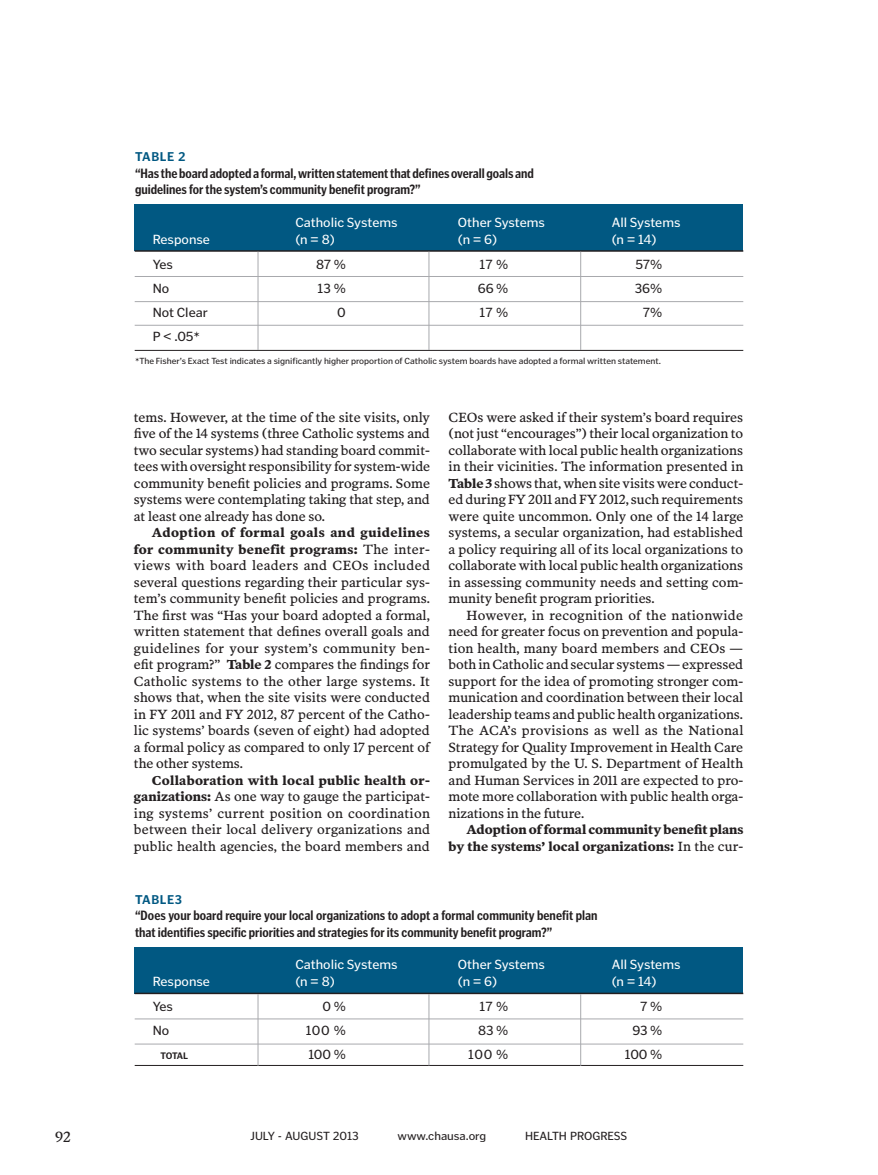
<style>
.page{position:relative;width:878px;height:1175px;background:#fff}
.page>*{position:absolute;margin:0;border:0;box-sizing:border-box;transform-origin:0 0}
.t1{font:15px "Poynter OS Text Three L";color:#231f20}
._5-HP_Dept_Text{font:13.5px/16.5px "Poynter OS Text Three L";letter-spacing:-.005em;color:#231f20;text-align:justify}
._7-HP_SS_No_1_Headli{font:700 13.5px/16.5px "Poynter Gothic Text Cond";color:#231f20}
._14-HP_SS_Sidebar_Te{font:13.5px "Poynter Gothic Text";letter-spacing:-.005em;color:#fff}
._14-HP_SS_Sidebar_Te-2{font:13.5px "Poynter Gothic Text";letter-spacing:-.005em;color:#231f20}
._5-HP_Dept_Text-2{font:700 12.75px/16.5px "Poynter OS Text Three L";letter-spacing:.02em;color:#231f20;text-align:right}
._5-HP_Dept_Text-3{font:700 12.75px/16.5px "Poynter OS Text Three L";color:#231f20;text-align:right}
._13-HP_SS_Sidebar_Te{font:700 12.75px "Poynter Gothic Text";letter-spacing:.045em;color:#015882}
.t2{font:12px "Poynter Gothic Text";color:#231f20}
._14-HP_SS_Sidebar_Te-3{font:700 9.45px "Poynter Gothic Text";letter-spacing:-.045em;color:#231f20}
._14-HP_SS_Sidebar_Te-4{font:9px "Poynter Gothic Text";letter-spacing:-.005em;color:#231f20}
.s1{font-weight:400;font-size:13.5px}
.s2{font-weight:700;font-size:12.75px}
</style>
<div class="page">
<div style="left:135px;top:204px;width:608px;height:47px;background:#015882"></div>
<hr style="left:135px;top:250px;width:608px;height:2px;background:#231f20">
<hr style="left:135px;top:276px;width:608px;height:1px;background:#a8a9ad">
<hr style="left:135px;top:301px;width:608px;height:1px;background:#a8a9ad">
<hr style="left:135px;top:325px;width:608px;height:1px;background:#a8a9ad">
<hr style="left:135px;top:350px;width:608px;height:1px;background:#231f20">
<hr style="left:258px;top:252px;width:1px;height:98px;background:#a8a9ad">
<hr style="left:428px;top:252px;width:1px;height:98px;background:#a8a9ad">
<hr style="left:580px;top:252px;width:1px;height:98px;background:#a8a9ad">
<div style="left:135px;top:946px;width:608px;height:47px;background:#015882"></div>
<hr style="left:135px;top:992px;width:608px;height:2px;background:#231f20">
<hr style="left:135px;top:1018px;width:608px;height:1px;background:#a8a9ad">
<hr style="left:135px;top:1043px;width:608px;height:1px;background:#a8a9ad">
<hr style="left:135px;top:1065px;width:608px;height:1px;background:#231f20">
<hr style="left:258px;top:994px;width:1px;height:71px;background:#a8a9ad">
<hr style="left:428px;top:994px;width:1px;height:71px;background:#a8a9ad">
<hr style="left:580px;top:994px;width:1px;height:71px;background:#a8a9ad">
<p class="_13-HP_SS_Sidebar_Te" style="left:135px;top:149px;width:52px">TABLE 2</p>
<p class="_7-HP_SS_No_1_Headli" style="left:135px;top:165px;width:400px">“Has the board adopted a formal, written statement that defines overall goals and guidelines for the system’s community benefit program?”</p>
<p class="_14-HP_SS_Sidebar_Te" style="left:153px;top:231px;width:59px">Response</p>
<p class="_14-HP_SS_Sidebar_Te-2" style="left:153px;top:256px;width:22px">Yes</p>
<p class="_14-HP_SS_Sidebar_Te-2" style="left:153px;top:280px;width:18px">No</p>
<p class="_14-HP_SS_Sidebar_Te-2" style="left:153px;top:304px;width:56px">Not Clear</p>
<p class="_14-HP_SS_Sidebar_Te-2" style="left:153px;top:328px;width:49px">P &lt; .05*</p>
<p class="_14-HP_SS_Sidebar_Te" style="left:295px;top:214px;width:104px">Catholic Systems</p>
<p class="_14-HP_SS_Sidebar_Te" style="left:295px;top:231px;width:41px">(n = 8)</p>
<p class="_14-HP_SS_Sidebar_Te-2" style="left:316px;top:256px;width:31px">87 %</p>
<p class="_14-HP_SS_Sidebar_Te-2" style="left:317px;top:280px;width:30px">13 %</p>
<p class="_14-HP_SS_Sidebar_Te-2" style="left:337px;top:304px;width:10px">0</p>
<p class="_14-HP_SS_Sidebar_Te" style="left:458px;top:214px;width:89px">Other Systems</p>
<p class="_14-HP_SS_Sidebar_Te" style="left:458px;top:231px;width:41px">(n = 6)</p>
<p class="_14-HP_SS_Sidebar_Te-2" style="left:479px;top:256px;width:30px">17 %</p>
<p class="_14-HP_SS_Sidebar_Te-2" style="left:478px;top:280px;width:32px">66 %</p>
<p class="_14-HP_SS_Sidebar_Te-2" style="left:479px;top:304px;width:30px">17 %</p>
<p class="_14-HP_SS_Sidebar_Te" style="left:612px;top:214px;width:70px">All Systems</p>
<p class="_14-HP_SS_Sidebar_Te" style="left:612px;top:231px;width:46px">(n = 14)</p>
<p class="_14-HP_SS_Sidebar_Te-2" style="left:635px;top:256px;width:28px">57%</p>
<p class="_14-HP_SS_Sidebar_Te-2" style="left:635px;top:280px;width:29px">36%</p>
<p class="_14-HP_SS_Sidebar_Te-2" style="left:642px;top:304px;width:21px">7%</p>
<p class="_14-HP_SS_Sidebar_Te-4" style="left:135px;top:355px;width:527px">*The Fisher’s Exact Test indicates a significantly higher proportion of Catholic system boards have adopted a formal written statement.</p>
<p class="_5-HP_Dept_Text" style="left:134px;top:409px;width:298px">tems. However, at the time of the site visits, only five of the 14 systems (three Catholic systems and two secular systems) had standing board commit&shy;tees with oversight responsibility for system-wide community benefit policies and programs. Some systems were contemplating taking that step, and at least one already has done so.</p>
<p class="_5-HP_Dept_Text-2" style="left:134px;top:524px;width:297px">Adoption of formal goals and guidelines for community benefit programs: <span class="s1">The inter-</span></p>
<p class="_5-HP_Dept_Text" style="left:134px;top:557px;width:298px">views with board leaders and CEOs included several questions regarding their particular sys&shy;tem’s community benefit policies and programs.<br>The first was “Has your board adopted a formal, written statement that defines overall goals and guidelines for your system’s community ben&shy;efit program?” <span class="s2">Table 2</span> compares the findings for Catholic systems to the other large systems. It shows that, when the site visits were conducted in FY 2011 and FY 2012, 87 percent of the Catho&shy;lic systems’ boards (seven of eight) had adopted a formal policy as compared to only 17 percent of the other systems.</p>
<p class="_5-HP_Dept_Text-2" style="left:152px;top:772px;width:279px">Collaboration with local public health or-</p>
<p class="_5-HP_Dept_Text" style="left:134px;top:788px;width:298px"><span class="s2">ganizations:</span> As one way to gauge the participat&shy;ing systems’ current position on coordination between their local delivery organizations and public health agencies, the board members and</p>
<p class="_5-HP_Dept_Text" style="left:448px;top:409px;width:296px">CEOs were asked if their system’s board requires (not just “encourages”) their local organization to collaborate with local public health organizations in their vicinities. The information presented in <span class="s2">Table 3</span> shows that, when site visits were conduct&shy;ed during FY 2011 and FY 2012, such requirements were quite uncommon. Only one of the 14 large systems, a secular organization, had established a policy requiring all of its local organizations to collaborate with local public health organizations in assessing community needs and setting com&shy;munity benefit program priorities.</p>
<p class="_5-HP_Dept_Text" style="left:448px;top:607px;width:296px;text-indent:18px">However, in recognition of the nationwide need for greater focus on prevention and popula&shy;tion health, many board members and CEOs — both in Catholic and secular systems — expressed support for the idea of promoting stronger com&shy;munication and coordination between their local leadership teams and public health organizations.<br>The ACA’s provisions as well as the National Strategy for Quality Improvement in Health Care promulgated by the U. S. Department of Health and Human Services in 2011 are expected to pro&shy;mote more collaboration with public health orga&shy;nizations in the future.</p>
<p class="_5-HP_Dept_Text-3" style="left:448px;top:821px;width:296px">Adoption of formal community benefit plans by the systems’ local organizations: <span class="s1">In the cur-</span></p>
<p class="_13-HP_SS_Sidebar_Te" style="left:135px;top:891px;width:49px">TABLE3</p>
<p class="_7-HP_SS_No_1_Headli" style="left:135px;top:907px;width:464px">“Does your board require your local organizations to adopt a formal community benefit plan that identifies specific priorities and strategies for its community benefit program?”</p>
<p class="_14-HP_SS_Sidebar_Te" style="left:153px;top:973px;width:59px">Response</p>
<p class="_14-HP_SS_Sidebar_Te-2" style="left:153px;top:998px;width:22px">Yes</p>
<p class="_14-HP_SS_Sidebar_Te-2" style="left:153px;top:1022px;width:18px">No</p>
<p class="_14-HP_SS_Sidebar_Te-3" style="left:161px;top:1050px;width:29px">total</p>
<p class="_14-HP_SS_Sidebar_Te" style="left:295px;top:956px;width:104px">Catholic Systems</p>
<p class="_14-HP_SS_Sidebar_Te" style="left:295px;top:973px;width:41px">(n = 8)</p>
<p class="_14-HP_SS_Sidebar_Te-2" style="left:322px;top:998px;width:25px">0 %</p>
<p class="_14-HP_SS_Sidebar_Te-2" style="left:306px;top:1022px;width:42px">100 %</p>
<p class="_14-HP_SS_Sidebar_Te-2" style="left:308px;top:1046px;width:39px">100 %</p>
<p class="_14-HP_SS_Sidebar_Te" style="left:458px;top:956px;width:89px">Other Systems</p>
<p class="_14-HP_SS_Sidebar_Te" style="left:458px;top:973px;width:41px">(n = 6)</p>
<p class="_14-HP_SS_Sidebar_Te-2" style="left:479px;top:998px;width:30px">17 %</p>
<p class="_14-HP_SS_Sidebar_Te-2" style="left:478px;top:1022px;width:32px">83 %</p>
<p class="_14-HP_SS_Sidebar_Te-2" style="left:468px;top:1046px;width:42px">100 %</p>
<p class="_14-HP_SS_Sidebar_Te" style="left:612px;top:956px;width:70px">All Systems</p>
<p class="_14-HP_SS_Sidebar_Te" style="left:612px;top:973px;width:46px">(n = 14)</p>
<p class="_14-HP_SS_Sidebar_Te-2" style="left:640px;top:998px;width:24px">7 %</p>
<p class="_14-HP_SS_Sidebar_Te-2" style="left:632px;top:1022px;width:31px">93 %</p>
<p class="_14-HP_SS_Sidebar_Te-2" style="left:625px;top:1046px;width:39px">100 %</p>
<p class="t1" style="left:55px;top:1128px;width:17px">92</p>
<p class="t2" style="left:250px;top:1128px;width:110px">JULY - AUGUST 2013</p>
<p class="t2" style="left:397px;top:1128px;width:90px">www.chausa.org</p>
<p class="t2" style="left:525px;top:1128px;width:104px">HEALTH PROGRESS</p>
</div>
